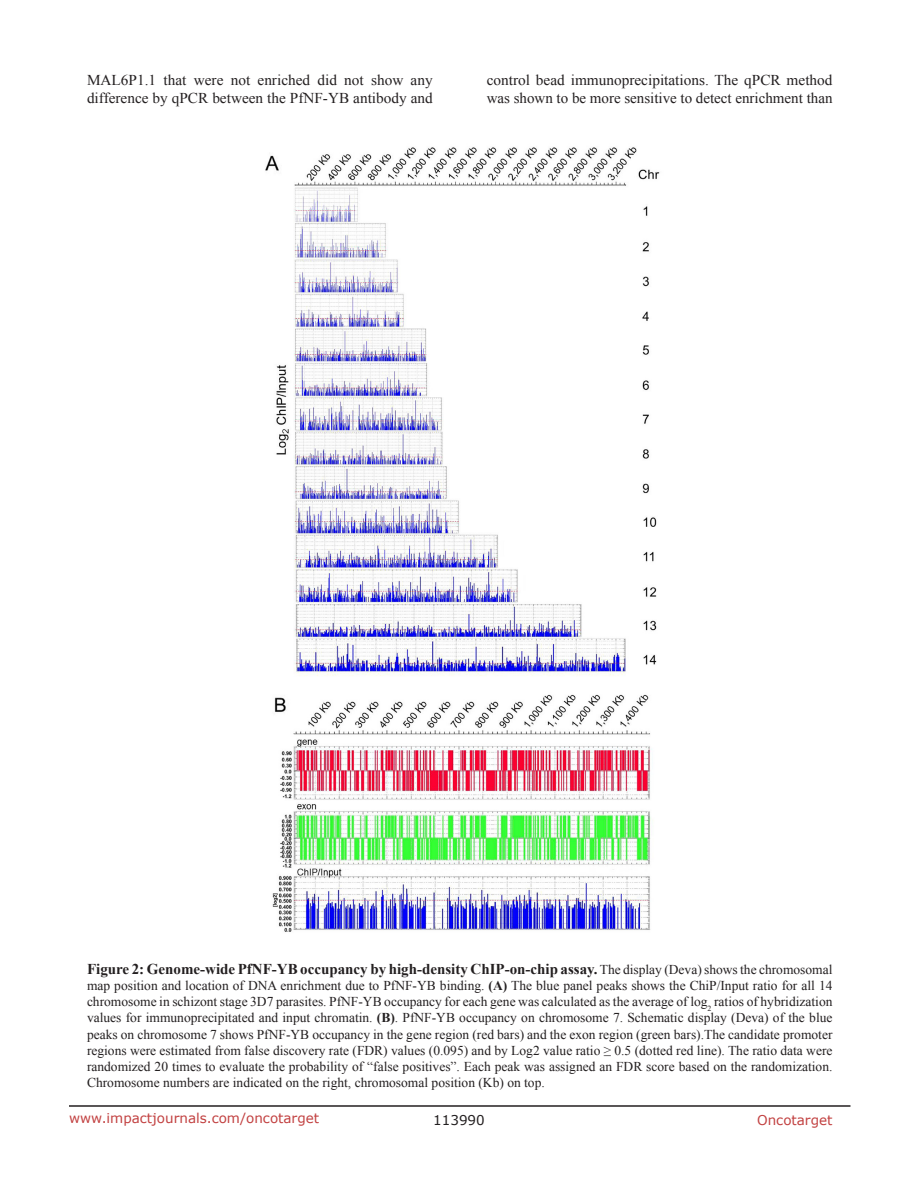
<style>
.page{position:relative;width:918px;height:1188px;background:#fff}
.page>*{position:absolute;margin:0;border:0;box-sizing:border-box;transform-origin:0 0}
.BodyText{font:15px/18px "Times New Roman";color:#231f20}
.figuretext{font:700 15px "Times New Roman";color:#231f20}
.figuretext-2{font:13.5px/16.2px "Times New Roman";color:#231f20;text-align:justify}
.t1{font:13.5px "Verdana";color:#c24141}
.t2{font:13.5px "Verdana";color:#231f20}
.s1{font-weight:400;font-size:13.5px}
.s2{font-weight:700}
</style>
<div class="page">
<hr style="left:69px;top:1105px;width:781px;height:2px;background:#231f20">
<img style="left:265px;top:147px;width:395px;height:785px">
<p class="BodyText" style="left:87px;top:71px;width:347px">MAL6P1.1 that were not enriched did not show any difference by qPCR between the PfNF-YB antibody and</p>
<p class="BodyText" style="left:487px;top:71px;width:347px">control bead immunoprecipitations. The qPCR method was shown to be more sensitive to detect enrichment than</p>
<p class="figuretext" style="left:87px;top:958px;width:747px">Figure 2: Genome-wide PfNF-YB occupancy by high-density ChIP-on-chip assay. <span class="s1">The display (Deva) shows the chromosomal</span></p>
<p class="figuretext-2" style="left:87px;top:977px;width:747px">map position and location of DNA enrichment due to PfNF-YB binding. <span class="s2">(A)</span> The blue panel peaks shows the ChiP/Input ratio for all 14 chromosome in schizont stage 3D7 parasites. PfNF-YB occupancy for each gene was calculated as the average of log<sub>2</sub> ratios of hybridization values for immunoprecipitated and input chromatin. <span class="s2">(B)</span>. PfNF-YB occupancy on chromosome 7. Schematic display (Deva) of the blue peaks on chromosome 7 shows PfNF-YB occupancy in the gene region (red bars) and the exon region (green bars).The candidate promoter regions were estimated from false discovery rate (FDR) values (0.095) and by Log2 value ratio ≥ 0.5 (dotted red line). The ratio data were randomized 20 times to evaluate the probability of “false positives”. Each peak was assigned an FDR score based on the randomization.<br>Chromosome numbers are indicated on the right, chromosomal position (Kb) on top.</p>
<p class="t1" style="left:69px;top:1109px;width:252px">www.impactjournals.com/oncotarget</p>
<p class="t2" style="left:433px;top:1111px;width:53px">113990</p>
<p class="t1" style="left:757px;top:1111px;width:77px">Oncotarget</p>
</div>
